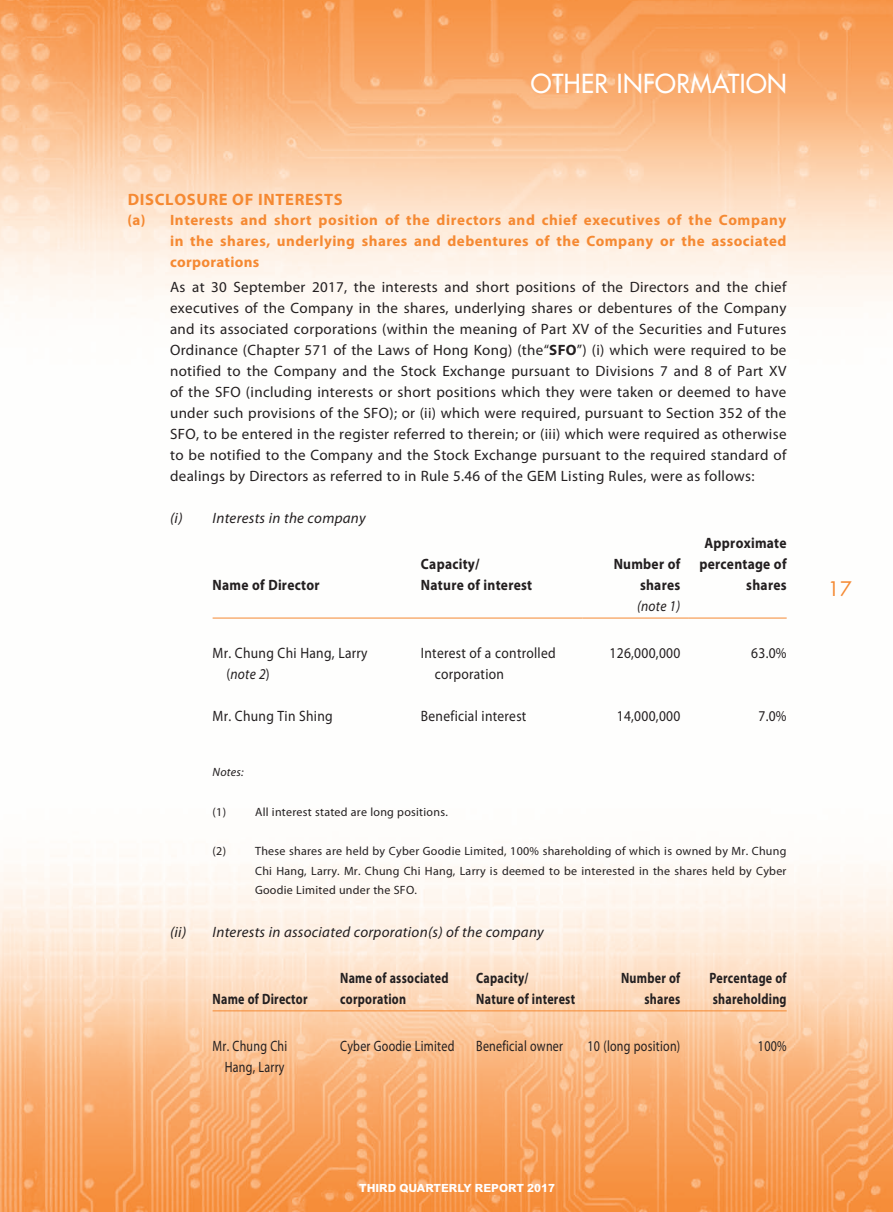
<style>
.page{position:relative;width:893px;height:1212px;background:#fff}
.page>*{position:absolute;margin:0;border:0;box-sizing:border-box;transform-origin:0 0}
.t1{font:500 25.5px "Futura Std";letter-spacing:.015em;color:#fff}
.t2{font:19.5px "Futura Std";color:#f58932}
.t3{font:700 16.5px "Myriad Pro";letter-spacing:.04em;color:#f58932}
.t4{font:15px/21px "Myriad Pro";letter-spacing:.02em;color:#231f20;text-align:justify}
.t5{font:700 15px/21px "Myriad Pro";letter-spacing:.03em;color:#f58932;text-align:justify}
.t6{font:15px "Myriad Pro";letter-spacing:.02em;color:#231f20;scale:.9 1}
.t7{font:700 15px/21px "Myriad Pro";letter-spacing:.02em;color:#231f20;scale:.8 1}
.t8{font:700 15px/21px "Myriad Pro";letter-spacing:.02em;color:#231f20;text-align:right;scale:.9 1}
.t9{font:italic 15px "Myriad Pro";letter-spacing:.02em;color:#231f20}
.t10{font:15px "Myriad Pro";letter-spacing:.02em;color:#231f20;scale:.8 1}
.t11{font:italic 15px "Myriad Pro";letter-spacing:.02em;color:#231f20;scale:.9 1}
.t12{font:12px/19.5px "Myriad Pro";letter-spacing:.02em;color:#231f20;text-align:justify}
.t13{font:italic 12px "Myriad Pro";letter-spacing:.02em;color:#231f20}
.t14{font:800 11.25px "Arial MT Std";color:#fff}
.s1{font-weight:700}
.s2{font-style:normal}
</style>
<div class="page">
<img style="left:0;top:0;width:893px;height:1212px">
<hr style="left:213px;top:618px;width:208px;height:1px;background:#f58932">
<hr style="left:421px;top:618px;width:162px;height:1px;background:#f58932">
<hr style="left:583px;top:618px;width:106px;height:1px;background:#f58932">
<hr style="left:689px;top:618px;width:98px;height:1px;background:#f58932">
<hr style="left:213px;top:1010px;width:127px;height:1px;background:#f58932">
<hr style="left:340px;top:1010px;width:136px;height:1px;background:#f58932">
<hr style="left:476px;top:1010px;width:107px;height:1px;background:#f58932">
<hr style="left:583px;top:1010px;width:106px;height:1px;background:#f58932">
<hr style="left:689px;top:1010px;width:98px;height:1px;background:#f58932">
<h1 class="t1" style="left:531px;top:68px;width:257px">OTHER INFORMATION</h1>
<p class="t3" style="left:128px;top:189px;width:217px">DISCLOSURE OF INTERESTS</p>
<p class="t5" style="left:170px;top:209px;width:618px;text-indent:-43px">(a) Interests and short position of the directors and chief executives of the Company in the shares, underlying shares and debentures of the Company or the associated corporations</p>
<p class="t4" style="left:170px;top:276px;width:618px">As at 30 September 2017, the interests and short positions of the Directors and the chief executives of the Company in the shares, underlying shares or debentures of the Company and its associated corporations (within the meaning of Part XV of the Securities and Futures Ordinance (Chapter 571 of the Laws of Hong Kong) (the“<span class="s1">SFO</span>”) (i) which were required to be notified to the Company and the Stock Exchange pursuant to Divisions 7 and 8 of Part XV of the SFO (including interests or short positions which they were taken or deemed to have under such provisions of the SFO); or (ii) which were required, pursuant to Section 352 of the SFO, to be entered in the register referred to therein; or (iii) which were required as otherwise to be notified to the Company and the Stock Exchange pursuant to the required standard of dealings by Directors as referred to in Rule 5.46 of the GEM Listing Rules, were as follows:</p>
<p class="t9" style="left:170px;top:509px;width:197px">(i) Interests in the company</p>
<p class="t8" style="left:213px;top:574px;width:120px">Name of Director</p>
<p class="t8" style="left:421px;top:553px;width:125px;text-align:left">Capacity/<br>Nature of interest</p>
<p class="t8" style="left:614px;top:553px;width:76px">Number of shares</p>
<p class="t11" style="left:637px;top:597px;width:50px">(note 1)</p>
<p class="t8" style="left:699px;top:532px;width:98px">Approximate percentage of shares</p>
<p class="t6" style="left:213px;top:644px;width:174px">Mr. Chung Chi Hang, Larry</p>
<p class="t6" style="left:421px;top:644px;width:151px">Interest of a controlled</p>
<p class="t6" style="left:610px;top:644px;width:80px">126,000,000</p>
<p class="t6" style="left:751px;top:644px;width:41px">63.0%</p>
<p class="t11" style="left:226px;top:665px;width:50px"><span class="s2">(</span>note 2<span class="s2">)</span></p>
<p class="t6" style="left:435px;top:665px;width:78px">corporation</p>
<p class="t6" style="left:213px;top:707px;width:135px">Mr. Chung Tin Shing</p>
<p class="t6" style="left:421px;top:707px;width:119px">Beneficial interest</p>
<p class="t6" style="left:617px;top:707px;width:72px">14,000,000</p>
<p class="t6" style="left:758px;top:707px;width:33px">7.0%</p>
<p class="t13" style="left:213px;top:764px;width:33px">Notes:</p>
<p class="t12" style="left:213px;top:802px;width:15px">(1)</p>
<p class="t12" style="left:255px;top:802px;width:194px">All interest stated are long positions.</p>
<p class="t12" style="left:213px;top:841px;width:15px">(2)</p>
<p class="t12" style="left:255px;top:841px;width:533px">These shares are held by Cyber Goodie Limited, 100% shareholding of which is owned by Mr. Chung Chi Hang, Larry. Mr. Chung Chi Hang, Larry is deemed to be interested in the shares held by Cyber Goodie Limited under the SFO.</p>
<p class="t9" style="left:170px;top:923px;width:375px">(ii) Interests in associated corporation(s) of the company</p>
<p class="t7" style="left:213px;top:988px;width:120px">Name of Director</p>
<p class="t7" style="left:340px;top:967px;width:137px">Name of associated corporation</p>
<p class="t7" style="left:476px;top:967px;width:125px">Capacity/<br>Nature of interest</p>
<p class="t7" style="left:621px;top:967px;width:76px;text-align:right">Number of shares</p>
<p class="t7" style="left:709px;top:967px;width:98px">Percentage of shareholding</p>
<p class="t10" style="left:213px;top:1036px;width:95px">Mr. Chung Chi</p>
<p class="t10" style="left:340px;top:1036px;width:144px">Cyber Goodie Limited</p>
<p class="t10" style="left:476px;top:1036px;width:110px">Beneficial owner</p>
<p class="t10" style="left:587px;top:1036px;width:117px">10 (long position)</p>
<p class="t10" style="left:758px;top:1036px;width:37px">100%</p>
<p class="t10" style="left:225px;top:1057px;width:76px">Hang, Larry</p>
<p class="t14" style="left:359px;top:1181px;width:197px">THIRD QUARTERLY REPORT 2017</p>
<h2 class="t2" style="left:828px;top:577px;width:25px">17</h2>
</div>
